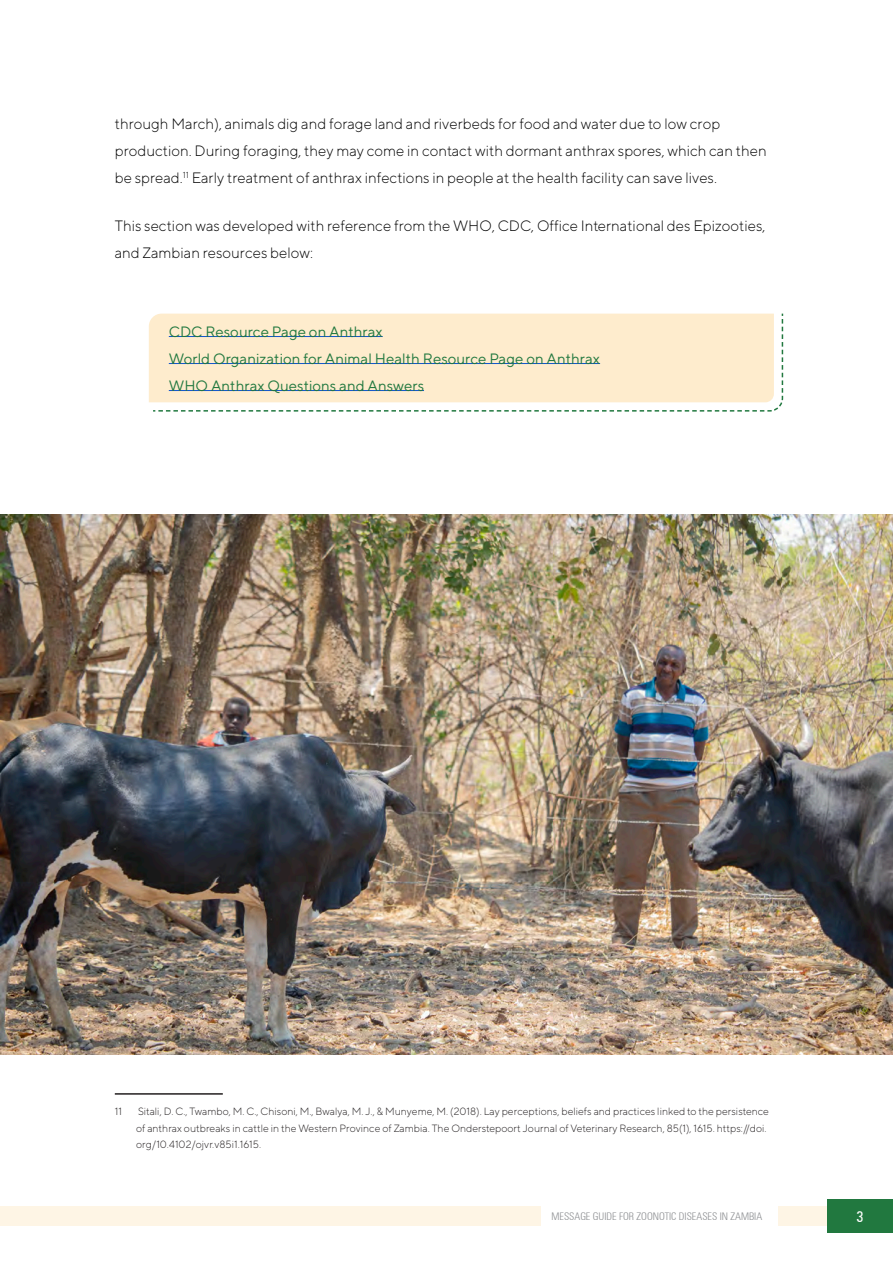
<style>
.page{position:relative;width:893px;height:1263px;background:#fff}
.page>*{position:absolute;margin:0;border:0;box-sizing:border-box;transform-origin:0 0}
.t1{font:300 15px/27px "TT Norms";color:#000}
.t2{font:15px/27px "TT Norms";color:#21783f}
.t3{font:condensed 15px "Zurich BT";color:#fff}
.t4{font:300 10.5px/16.5px "TT Norms";color:#231f20}
.t5{font:300 condensed 10.5px "Zurich BT";color:#8d8f92}
</style>
<div class="page">
<div style="left:827px;top:1199px;width:66px;height:34px;background:#21783f"></div>
<div style="left:778px;top:1206px;width:49px;height:20px;background:#fef5e5"></div>
<div style="left:0;top:1206px;width:541px;height:20px;background:#fef5e5"></div>
<svg style="left:152px;top:313px;width:632px;height:99px;background:#faecd0"></svg>
<hr style="left:169px;top:336px;width:214px;height:1px;background:#15c">
<hr style="left:169px;top:363px;width:431px;height:1px;background:#15c">
<hr style="left:169px;top:390px;width:255px;height:1px;background:#15c">
<hr style="left:115px;top:1093px;width:108px;height:2px;background:#231f20">
<img style="left:0;top:514px;width:893px;height:540px">
<p class="t1" style="left:115px;top:110px;width:653px">through March), animals dig and forage land and riverbeds for food and water due to low crop production. During foraging, they may come in contact with dormant anthrax spores, which can then be spread.<sup>11</sup> Early treatment of anthrax infections in people at the health facility can save lives.</p>
<p class="t1" style="left:115px;top:212px;width:652px">This section was developed with reference from the WHO, CDC, Office International des Epizooties, and Zambian resources below:</p>
<p class="t2" style="left:169px;top:317px;width:433px">CDC Resource Page on Anthrax<br>World Organization for Animal Health Resource Page on Anthrax<br>WHO Anthrax Questions and Answers</p>
<p class="t4" style="left:115px;top:1103px;width:9px">11</p>
<p class="t4" style="left:136px;top:1103px;width:634px">Sitali, D. C., Twambo, M. C., Chisoni, M., Bwalya, M. J., &amp; Munyeme, M. (2018). Lay perceptions, beliefs and practices linked to the persistence of anthrax outbreaks in cattle in the Western Province of Zambia. The Onderstepoort Journal of Veterinary Research, 85(1), 1615. https://doi. org/10.4102/ojvr.v85i1.1615.</p>
<p class="t5" style="left:551px;top:1210px;width:212px">MESSAGE GUIDE FOR ZOONOTIC DISEASES IN ZAMBIA</p>
<p class="t3" style="left:856px;top:1207px;width:9px">3</p>
</div>
